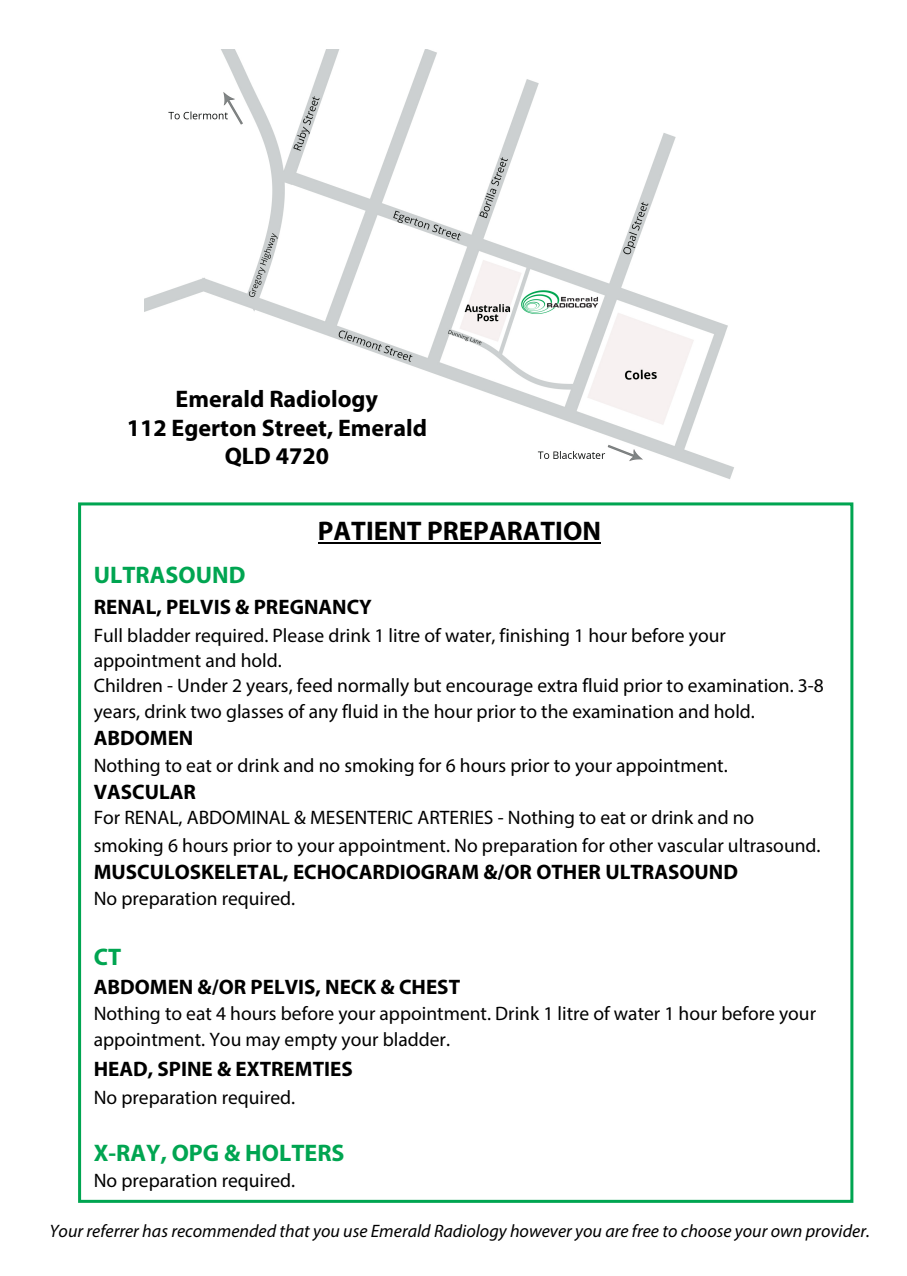
<style>
.page{position:relative;width:907px;height:1276px;background:#fff}
.page>*{position:absolute;margin:0;border:0;box-sizing:border-box;transform-origin:0 0}
.t1{font:700 27px "Myriad Pro";color:#000}
.t2{font:700 24px/28.2px "Myriad Pro";color:#000;text-align:center}
.t3{font:700 24px "Myriad Pro";color:#00a551}
.t4{font:700 21px "Myriad Pro";color:#000}
.t5{font:19.5px/25.3px "Myriad Pro";color:#000}
.t6{font:italic 18px "Myriad Pro";color:#000}
</style>
<div class="page">
<hr style="left:318px;top:543px;width:282px;height:1px;background:#000">
<div style="left:78px;top:502px;width:775px;height:700px;border:3px solid #00a551"></div>
<img style="left:145px;top:49px;width:589px;height:430px">
<p class="t2" style="left:127px;top:384px;width:301px">Emerald Radiology<br>112 Egerton Street, Emerald<br>QLD 4720</p>
<h1 class="t1" style="left:318px;top:513px;width:284px">PATIENT PREPARATION</h1>
<p class="t3" style="left:94px;top:559px;width:153px">ULTRASOUND</p>
<p class="t4" style="left:94px;top:593px;width:280px">RENAL, PELVIS &amp; PREGNANCY</p>
<p class="t5" style="left:94px;top:622px;width:731px">Full bladder required. Please drink 1 litre of water, finishing 1 hour before your appointment and hold.<br>Children - Under 2 years, feed normally but encourage extra fluid prior to examination. 3-8 years, drink two glasses of any fluid in the hour prior to the examination and hold.</p>
<p class="t4" style="left:94px;top:723px;width:101px">ABDOMEN</p>
<p class="t5" style="left:94px;top:752px;width:635px">Nothing to eat or drink and no smoking for 6 hours prior to your appointment.</p>
<p class="t4" style="left:94px;top:778px;width:104px">VASCULAR</p>
<p class="t5" style="left:94px;top:803px;width:728px;line-height:27.6px">For RENAL, ABDOMINAL &amp; MESENTERIC ARTERIES - Nothing to eat or drink and no smoking 6 hours prior to your appointment. No preparation for other vascular ultrasound.</p>
<p class="t4" style="left:94px;top:858px;width:645px">MUSCULOSKELETAL, ECHOCARDIOGRAM &amp;/OR OTHER ULTRASOUND</p>
<p class="t5" style="left:94px;top:885px;width:203px">No preparation required.</p>
<p class="t3" style="left:94px;top:941px;width:29px">CT</p>
<p class="t4" style="left:94px;top:973px;width:368px">ABDOMEN &amp;/OR PELVIS, NECK &amp; CHEST</p>
<p class="t5" style="left:94px;top:1000px;width:723px;line-height:25.8px">Nothing to eat 4 hours before your appointment. Drink 1 litre of water 1 hour before your appointment. You may empty your bladder.</p>
<p class="t4" style="left:94px;top:1055px;width:260px">HEAD, SPINE &amp; EXTREMTIES</p>
<p class="t5" style="left:94px;top:1084px;width:203px">No preparation required.</p>
<p class="t3" style="left:94px;top:1137px;width:252px">X-RAY, OPG &amp; HOLTERS</p>
<p class="t5" style="left:94px;top:1167px;width:203px">No preparation required.</p>
<p class="t6" style="left:49px;top:1219px;width:821px">Your referrer has recommended that you use Emerald Radiology however you are free to choose your own provider.</p>
</div>
